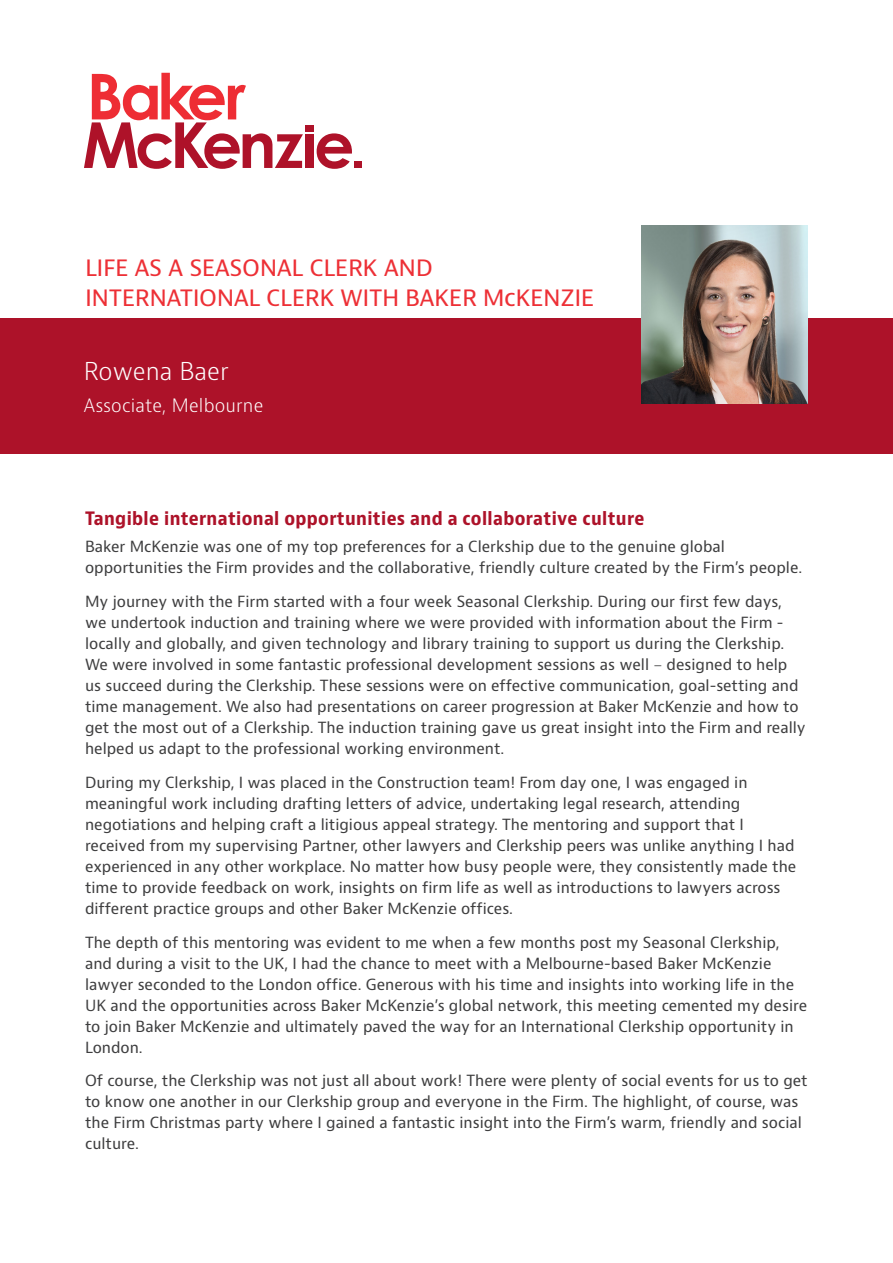
<style>
.page{position:relative;width:893px;height:1263px;background:#fff}
.page>*{position:absolute;margin:0;border:0;box-sizing:border-box;transform-origin:0 0}
.Title_heading{font:24px/30px "Baker Mc Kenzie Bernini";letter-spacing:-.02em;color:#ed3036}
.Name{font:300 24px "Baker Mc Kenzie Bernini";color:#fff}
.Heading_1{font:18px "Baker Mc Kenzie Bernini Nr Bd";letter-spacing:.02em;color:#ad1229}
.t1{font:300 18px "Baker Mc Kenzie Bernini";letter-spacing:.01em;color:#fff}
.Body_copy{font:15px/21px "Baker Mc Kenzie Bernini";color:#3e3e3f}
.s1{font-weight:300}
</style>
<div class="page">
<svg style="left:84px;top:73px;width:219px;height:96px"></svg>
<svg style="left:317px;top:133px;width:35px;height:36px"></svg>
<div style="left:305px;top:134px;width:9px;height:34px;background:#ae1229"></div>
<div style="left:305px;top:125px;width:9px;height:6px;background:#ae1229"></div>
<div style="left:354px;top:162px;width:8px;height:6px;background:#ae1229"></div>
<div style="left:0;top:318px;width:893px;height:136px;background:#ad1229"></div>
<img style="left:642px;top:225px;width:166px;height:179px">
<p class="Title_heading" style="left:85px;top:253px;width:511px">LIFE AS A SEASONAL CLERK AND<br>INTERNATIONAL CLERK WITH BAKER McKENZIE</p>
<p class="Name" style="left:84px;top:355px;width:146px">Rowena Baer</p>
<p class="t1" style="left:84px;top:394px;width:181px">Associate, Melbourne</p>
<p class="Heading_1" style="left:85px;top:507px;width:561px">Tangible international opportunities and a collaborative culture</p>
<p class="Body_copy" style="left:85px;top:536px;width:719px">Baker McKenzie was one of my top preferences for a Clerkship due to the genuine global opportunities the Firm provides and the collaborative, friendly culture created by the Firm’s people.</p>
<p class="Body_copy" style="left:85px;top:591px;width:722px">My journey with the Firm started with a four week Seasonal Clerkship. During our first few days, we undertook induction and training where we were provided with information about the Firm - locally and globally, and given technology and library training to support us during the Clerkship.<br>We were involved in some fantastic professional development sessions as well <span class="s1">‒</span> designed to help us succeed during the Clerkship. These sessions were on effective communication, goal-setting and time management. We also had presentations on career progression at Baker McKenzie and how to get the most out of a Clerkship. The induction training gave us great insight into the Firm and really helped us adapt to the professional working environment.</p>
<p class="Body_copy" style="left:85px;top:772px;width:713px">During my Clerkship, I was placed in the Construction team! From day one, I was engaged in meaningful work including drafting letters of advice, undertaking legal research, attending negotiations and helping craft a litigious appeal strategy. The mentoring and support that I received from my supervising Partner, other lawyers and Clerkship peers was unlike anything I had experienced in any other workplace. No matter how busy people were, they consistently made the time to provide feedback on work, insights on firm life as well as introductions to lawyers across different practice groups and other Baker McKenzie offices.</p>
<p class="Body_copy" style="left:85px;top:932px;width:724px">The depth of this mentoring was evident to me when a few months post my Seasonal Clerkship, and during a visit to the UK, I had the chance to meet with a Melbourne-based Baker McKenzie lawyer seconded to the London office. Generous with his time and insights into working life in the UK and the opportunities across Baker McKenzie’s global network, this meeting cemented my desire to join Baker McKenzie and ultimately paved the way for an International Clerkship opportunity in London.</p>
<p class="Body_copy" style="left:85px;top:1070px;width:724px">Of course, the Clerkship was not just all about work! There were plenty of social events for us to get to know one another in our Clerkship group and everyone in the Firm. The highlight, of course, was the Firm Christmas party where I gained a fantastic insight into the Firm’s warm, friendly and social culture.</p>
</div>
